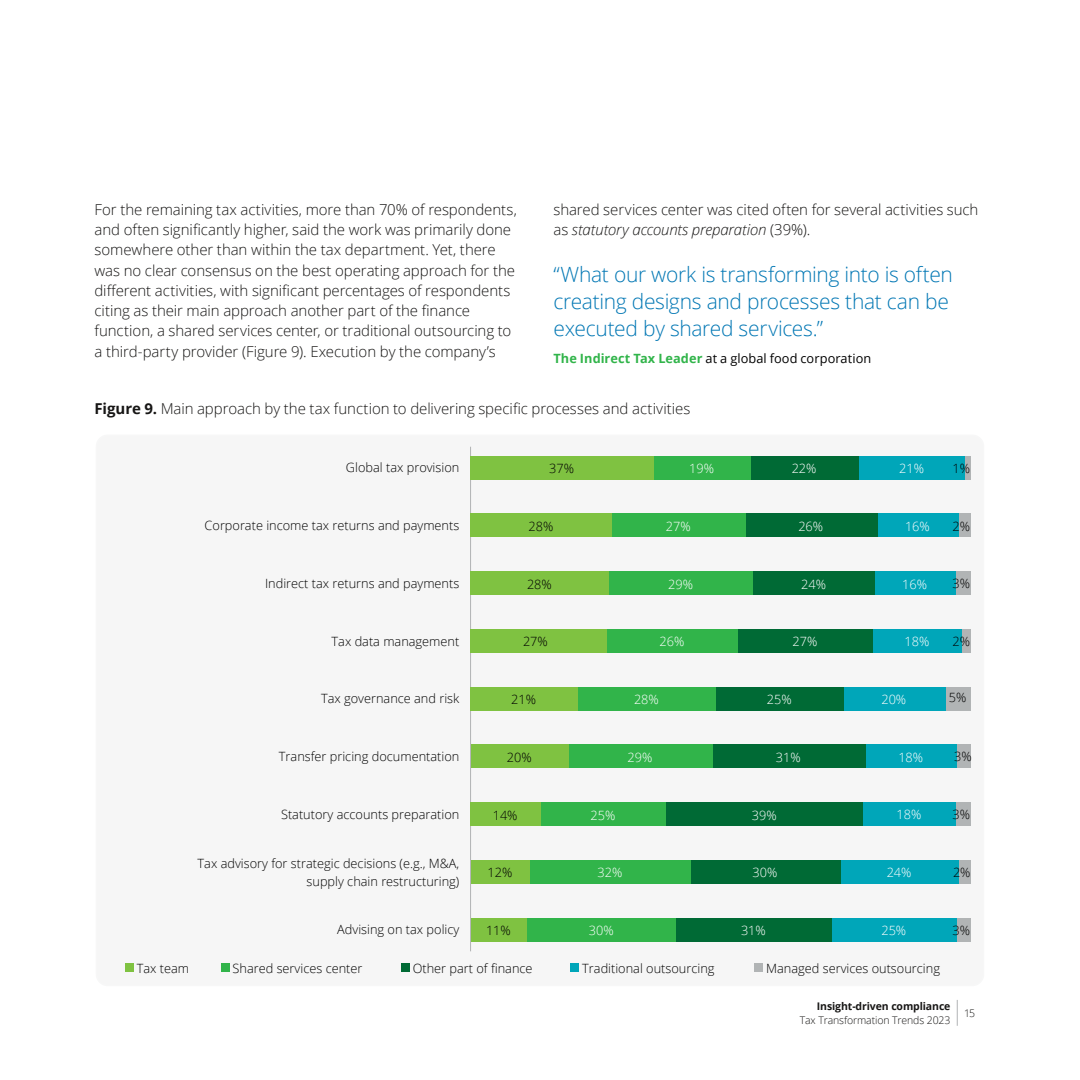
<style>
.page{position:relative;width:1080px;height:1080px;background:#fff}
.page>*{position:absolute;margin:0;border:0;box-sizing:border-box;transform-origin:0 0}
.Quote_pullout_small__14_18pt{font:300 21px/27px "Open Sans";letter-spacing:-.015em;color:#0277b4}
.Body_copy__8_5_12pt{font:300 15px/20.2px "Open Sans";letter-spacing:-.005em;color:#171615}
.t1{font:300 12.75px/18px "Open Sans";color:#010101;text-align:right}
.t2{font:300 12.75px "Open Sans";color:#fff}
.Quote_name_company__8_5_12pt{font:12.75px "Open Sans";letter-spacing:.005em;color:#010101}
.t3{font:300 10.5px "Open Sans";letter-spacing:-.01em;color:#171615}
.t4{font:700 10.5px "Open Sans";letter-spacing:-.01em;color:#171615}
.s1{font-style:italic}
.s2{font-weight:700;color:#31b44a}
.s3{font-weight:700}
</style>
<div class="page">
<div style="left:96px;top:435px;width:888px;height:551px;background:#f6f6f6;border-radius:11px"></div>
<hr style="left:470px;top:447px;width:1px;height:504px;background:#b1b4b5">
<div style="left:471px;top:918px;width:57px;height:23px;background:#7fc241"></div>
<div style="left:471px;top:860px;width:60px;height:23px;background:#7fc241"></div>
<div style="left:471px;top:802px;width:70px;height:24px;background:#7fc241"></div>
<div style="left:471px;top:745px;width:99px;height:23px;background:#7fc241"></div>
<div style="left:471px;top:687px;width:107px;height:23px;background:#7fc241"></div>
<div style="left:471px;top:629px;width:136px;height:23px;background:#7fc241"></div>
<div style="left:471px;top:571px;width:138px;height:24px;background:#7fc241"></div>
<div style="left:471px;top:514px;width:141px;height:23px;background:#7fc241"></div>
<div style="left:471px;top:456px;width:183px;height:23px;background:#7fc241"></div>
<div style="left:528px;top:918px;width:149px;height:23px;background:#31b44a"></div>
<div style="left:531px;top:860px;width:160px;height:23px;background:#31b44a"></div>
<div style="left:541px;top:802px;width:125px;height:24px;background:#31b44a"></div>
<div style="left:570px;top:745px;width:143px;height:23px;background:#31b44a"></div>
<div style="left:578px;top:687px;width:139px;height:23px;background:#31b44a"></div>
<div style="left:607px;top:629px;width:131px;height:23px;background:#31b44a"></div>
<div style="left:609px;top:571px;width:144px;height:24px;background:#31b44a"></div>
<div style="left:612px;top:514px;width:134px;height:23px;background:#31b44a"></div>
<div style="left:654px;top:456px;width:97px;height:23px;background:#31b44a"></div>
<div style="left:677px;top:918px;width:155px;height:23px;background:#006a35"></div>
<div style="left:691px;top:860px;width:150px;height:23px;background:#006a35"></div>
<div style="left:666px;top:802px;width:198px;height:24px;background:#006a35"></div>
<div style="left:713px;top:745px;width:153px;height:23px;background:#006a35"></div>
<div style="left:717px;top:687px;width:127px;height:23px;background:#006a35"></div>
<div style="left:738px;top:629px;width:135px;height:23px;background:#006a35"></div>
<div style="left:753px;top:571px;width:123px;height:24px;background:#006a35"></div>
<div style="left:746px;top:514px;width:132px;height:23px;background:#006a35"></div>
<div style="left:751px;top:456px;width:108px;height:23px;background:#006a35"></div>
<div style="left:832px;top:918px;width:125px;height:23px;background:#00a6b9"></div>
<div style="left:841px;top:860px;width:118px;height:23px;background:#00a6b9"></div>
<div style="left:864px;top:802px;width:92px;height:24px;background:#00a6b9"></div>
<div style="left:866px;top:745px;width:91px;height:23px;background:#00a6b9"></div>
<div style="left:844px;top:687px;width:102px;height:23px;background:#00a6b9"></div>
<div style="left:873px;top:629px;width:90px;height:23px;background:#00a6b9"></div>
<div style="left:876px;top:571px;width:80px;height:24px;background:#00a6b9"></div>
<div style="left:878px;top:514px;width:81px;height:23px;background:#00a6b9"></div>
<div style="left:859px;top:456px;width:107px;height:23px;background:#00a6b9"></div>
<div style="left:957px;top:918px;width:14px;height:23px;background:#b1b4b5"></div>
<div style="left:959px;top:860px;width:12px;height:23px;background:#b1b4b5"></div>
<div style="left:956px;top:802px;width:15px;height:24px;background:#b1b4b5"></div>
<div style="left:957px;top:745px;width:14px;height:23px;background:#b1b4b5"></div>
<div style="left:946px;top:687px;width:25px;height:23px;background:#b1b4b5"></div>
<div style="left:963px;top:629px;width:8px;height:23px;background:#b1b4b5"></div>
<div style="left:956px;top:571px;width:15px;height:24px;background:#b1b4b5"></div>
<div style="left:959px;top:514px;width:12px;height:23px;background:#b1b4b5"></div>
<div style="left:966px;top:456px;width:5px;height:23px;background:#b1b4b5"></div>
<div style="left:125px;top:964px;width:8px;height:8px;background:#7fc241"></div>
<div style="left:221px;top:964px;width:8px;height:8px;background:#31b44a"></div>
<div style="left:401px;top:964px;width:8px;height:8px;background:#006a35"></div>
<div style="left:571px;top:964px;width:8px;height:8px;background:#00a6b9"></div>
<div style="left:754px;top:964px;width:9px;height:8px;background:#b1b4b5"></div>
<svg style="left:957px;top:1000px;width:1px;height:26px"></svg>
<p class="Body_copy__8_5_12pt" style="left:94px;top:199px;width:424px">For the remaining tax activities, more than 70% of respondents, and often significantly higher, said the work was primarily done somewhere other than within the tax department. Yet, there was no clear consensus on the best operating approach for the different activities, with significant percentages of respondents citing as their main approach another part of the finance function, a shared services center, or traditional outsourcing to a third-party provider (Figure 9). Execution by the company’s</p>
<p class="Body_copy__8_5_12pt" style="left:554px;top:199px;width:427px">shared services center was cited often for several activities such as <span class="s1">statutory accounts preparation</span> (39%).</p>
<p class="Quote_pullout_small__14_18pt" style="left:554px;top:261px;width:401px">“What our work is transforming into is often creating designs and processes that can be executed by shared services.”</p>
<p class="Quote_name_company__8_5_12pt" style="left:554px;top:350px;width:319px"><span class="s2">The Indirect Tax Leader</span> at a global food corporation</p>
<p class="Body_copy__8_5_12pt" style="left:94px;top:398px;width:597px"><span class="s3">Figure 9.</span> Main approach by the tax function to delivering specific processes and activities</p>
<p class="t1" style="left:346px;top:458px;width:115px">Global tax provision</p>
<p class="t1" style="left:549px;top:459px;width:26px">37%</p>
<p class="t2" style="left:689px;top:460px;width:26px">19%</p>
<p class="t2" style="left:792px;top:460px;width:26px">22%</p>
<p class="t2" style="left:899px;top:460px;width:26px">21%</p>
<p class="t1" style="left:952px;top:459px;width:19px">1%</p>
<p class="t1" style="left:205px;top:516px;width:256px">Corporate income tax returns and payments</p>
<p class="t1" style="left:528px;top:517px;width:26px">28%</p>
<p class="t2" style="left:666px;top:517px;width:26px">27%</p>
<p class="t2" style="left:798px;top:517px;width:26px">26%</p>
<p class="t2" style="left:905px;top:517px;width:26px">16%</p>
<p class="t1" style="left:952px;top:517px;width:19px">2%</p>
<p class="t1" style="left:265px;top:574px;width:196px">Indirect tax returns and payments</p>
<p class="t1" style="left:527px;top:575px;width:26px">28%</p>
<p class="t2" style="left:668px;top:575px;width:26px">29%</p>
<p class="t2" style="left:801px;top:575px;width:26px">24%</p>
<p class="t2" style="left:902px;top:575px;width:26px">16%</p>
<p class="t1" style="left:952px;top:575px;width:19px">3%</p>
<p class="t1" style="left:332px;top:632px;width:129px">Tax data management</p>
<p class="t1" style="left:523px;top:632px;width:26px">27%</p>
<p class="t2" style="left:660px;top:633px;width:26px">26%</p>
<p class="t2" style="left:793px;top:633px;width:26px">27%</p>
<p class="t2" style="left:904px;top:633px;width:26px">18%</p>
<p class="t1" style="left:952px;top:632px;width:19px">2%</p>
<p class="t1" style="left:321px;top:689px;width:140px">Tax governance and risk</p>
<p class="t1" style="left:511px;top:690px;width:26px">21%</p>
<p class="t2" style="left:634px;top:691px;width:26px">28%</p>
<p class="t2" style="left:767px;top:691px;width:26px">25%</p>
<p class="t2" style="left:881px;top:691px;width:26px">20%</p>
<p class="t1" style="left:949px;top:689px;width:19px">5%</p>
<p class="t1" style="left:279px;top:747px;width:182px">Transfer pricing documentation</p>
<p class="t1" style="left:507px;top:748px;width:26px">20%</p>
<p class="t2" style="left:628px;top:748px;width:26px">29%</p>
<p class="t2" style="left:776px;top:748px;width:26px">31%</p>
<p class="t2" style="left:898px;top:748px;width:26px">18%</p>
<p class="t1" style="left:954px;top:747px;width:19px">3%</p>
<p class="t1" style="left:281px;top:805px;width:180px">Statutory accounts preparation</p>
<p class="t1" style="left:198px;top:854px;width:263px">Tax advisory for strategic decisions (e.g., M&amp;A, supply chain restructuring)</p>
<p class="t1" style="left:337px;top:920px;width:124px">Advising on tax policy</p>
<p class="t1" style="left:493px;top:806px;width:26px">14%</p>
<p class="t1" style="left:488px;top:863px;width:26px">12%</p>
<p class="t1" style="left:486px;top:921px;width:26px">11%</p>
<p class="t2" style="left:591px;top:806px;width:26px">25%</p>
<p class="t2" style="left:598px;top:864px;width:26px">32%</p>
<p class="t2" style="left:589px;top:922px;width:26px">30%</p>
<p class="t2" style="left:752px;top:806px;width:26px">39%</p>
<p class="t2" style="left:896px;top:806px;width:26px">18%</p>
<p class="t1" style="left:952px;top:806px;width:19px">3%</p>
<p class="t2" style="left:753px;top:864px;width:26px">30%</p>
<p class="t2" style="left:887px;top:864px;width:26px">24%</p>
<p class="t1" style="left:953px;top:863px;width:19px">2%</p>
<p class="t2" style="left:741px;top:922px;width:26px">31%</p>
<p class="t2" style="left:881px;top:922px;width:26px">25%</p>
<p class="t1" style="left:952px;top:921px;width:19px">3%</p>
<p class="t1" style="left:137px;top:959px;width:54px">Tax team</p>
<p class="t1" style="left:233px;top:959px;width:131px">Shared services center</p>
<p class="t1" style="left:413px;top:959px;width:121px">Other part of finance</p>
<p class="t1" style="left:582px;top:959px;width:134px">Traditional outsourcing</p>
<p class="t1" style="left:766px;top:959px;width:175px">Managed services outsourcing</p>
<p class="t4" style="left:817px;top:999px;width:135px">Insight-driven compliance</p>
<p class="t3" style="left:800px;top:1013px;width:152px">Tax Transformation Trends 2023</p>
<p class="t3" style="left:964px;top:1006px;width:13px">15</p>
</div>
